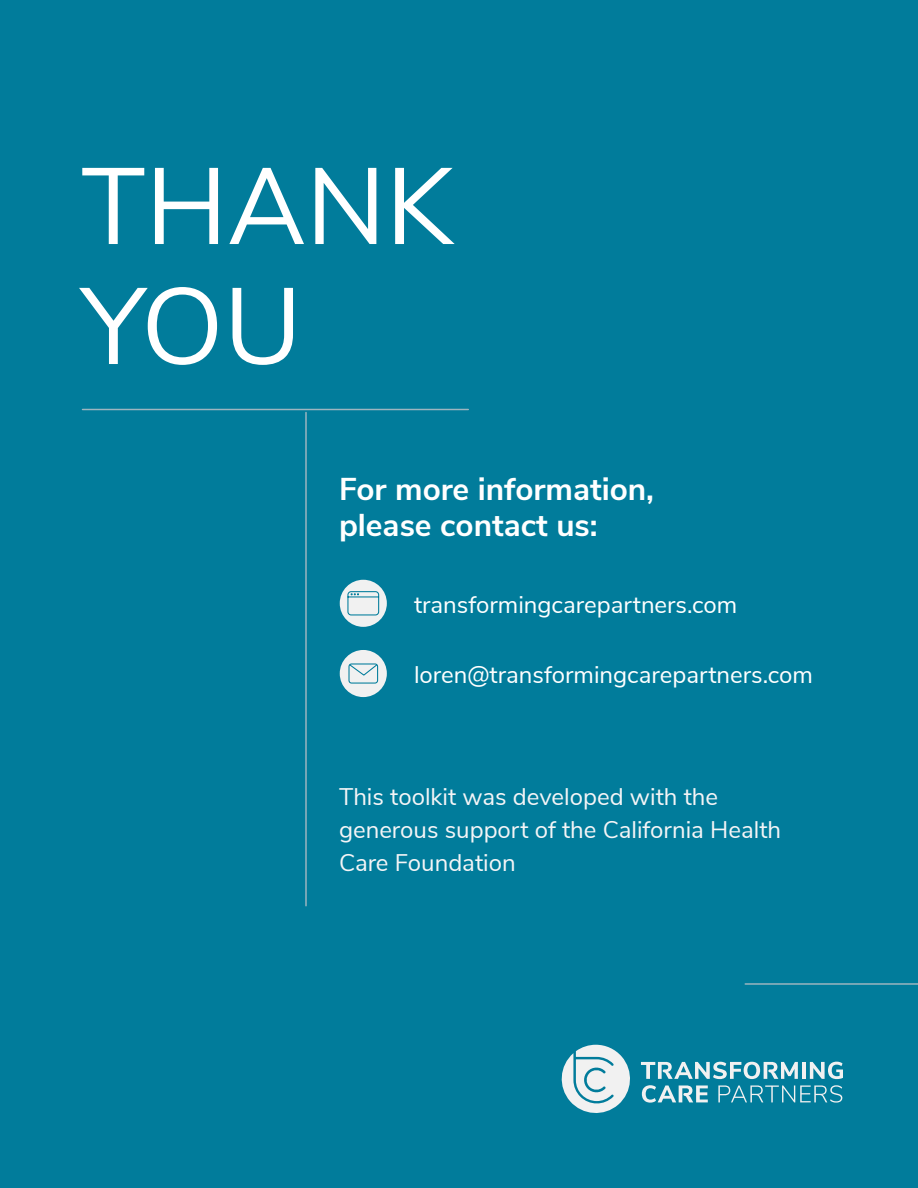
<style>
.page{position:relative;width:918px;height:1188px;background:#017c9b}
.page>*{position:absolute;margin:0;border:0;box-sizing:border-box;transform-origin:0 0}
.H1_-_Section_Title{font:108px/120px "Nunito Sans";color:#fff}
.H2_-_Appendix_Title{font:700 31.5px/36px "Nunito Sans";color:#fff}
.Cover_Date{font:24px/33px "Nunito Sans";color:#f5f5f7}
.P1_-_Intro_Paragraph{font:24px "Nunito Sans";color:#fff}
</style>
<div class="page">
<svg style="left:561px;top:1045px;width:69px;height:68px"></svg>
<hr style="left:802px;top:1062px;width:4px;height:17px;background:#f1f1f1">
<svg style="left:810px;top:1062px;width:33px;height:17px"></svg>
<svg style="left:642px;top:1085px;width:66px;height:18px"></svg>
<svg style="left:718px;top:1085px;width:124px;height:18px"></svg>
<svg style="left:641px;top:1061px;width:157px;height:18px"></svg>
<hr style="left:305px;top:412px;width:2px;height:494px;background:#9cb5bf">
<hr style="left:82px;top:409px;width:386px;height:1px;background:#9cb5bf">
<hr style="left:745px;top:983px;width:173px;height:2px;background:#9cb5bf">
<div style="left:340px;top:580px;width:47px;height:47px;background:#f1f1f1;border-radius:50%"></div>
<svg style="left:347px;top:591px;width:33px;height:25px"></svg>
<div style="left:340px;top:650px;width:47px;height:47px;background:#f1f1f1;border-radius:50%"></div>
<div style="left:348px;top:663px;width:30px;height:21px;border:1px solid #017c9b;border-radius:3px"></div>
<svg style="left:348px;top:663px;width:30px;height:13px"></svg>
<h1 class="H1_-_Section_Title" style="left:81px;top:140px;width:374px">THANK<br>YOU</h1>
<h1 class="H2_-_Appendix_Title" style="left:339px;top:469px;width:317px">For more information, please contact us:</h1>
<p class="P1_-_Intro_Paragraph" style="left:414px;top:587px;width:325px">transformingcarepartners.com</p>
<p class="P1_-_Intro_Paragraph" style="left:414px;top:657px;width:401px">loren@transformingcarepartners.com</p>
<p class="Cover_Date" style="left:339px;top:779px;width:444px">This toolkit was developed with the generous support of the California Health<br>Care Foundation</p>
</div>
